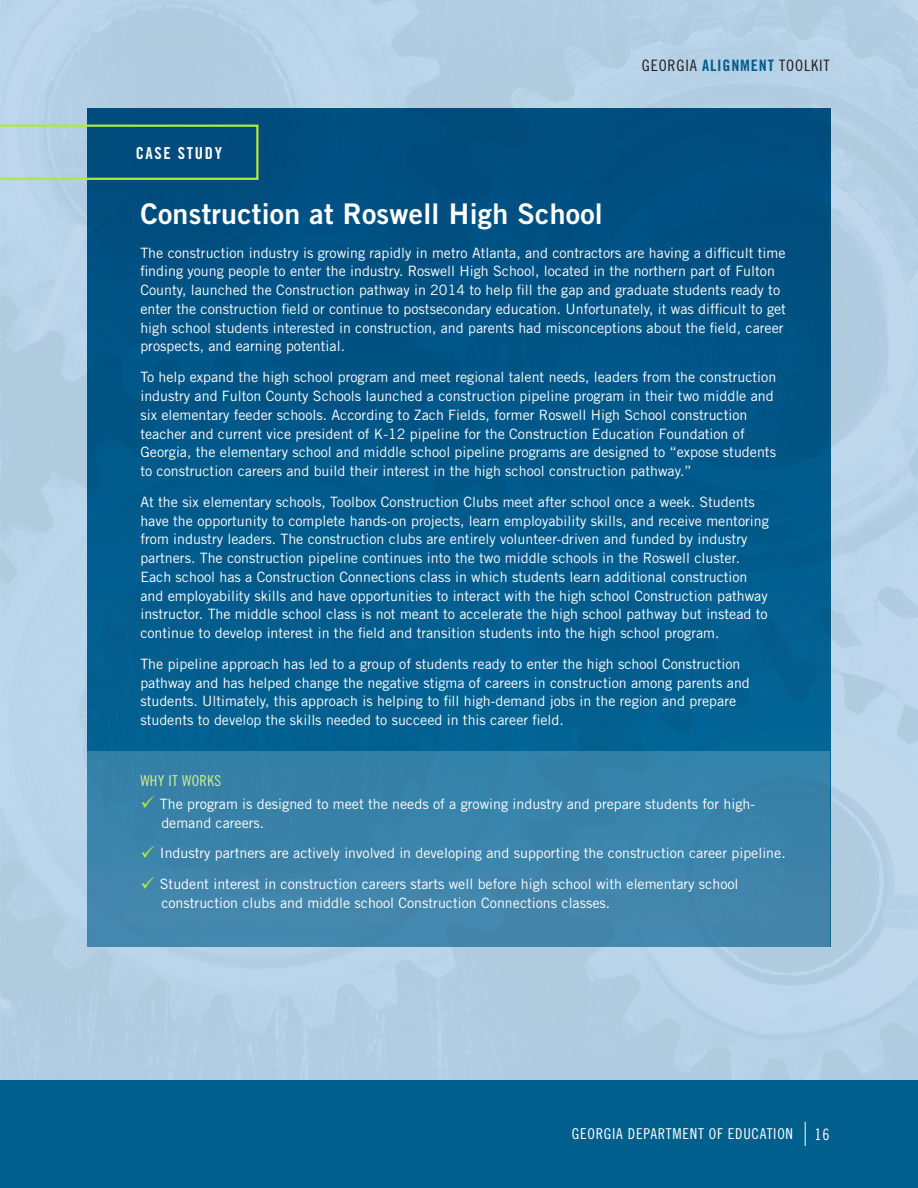
<style>
.page{position:relative;width:918px;height:1188px;background:#b5cfe4}
.page>*{position:absolute;margin:0;border:0;box-sizing:border-box;transform-origin:0 0}
.Case_Study_Title{font:28.5px "Trade Gothic LT Std Bd 2";letter-spacing:.01em;color:#fff}
.Case_Study_Head{font:16.5px "Trade Gothic LT Std Bd Cn 20";letter-spacing:.1em;color:#fff}
.t1{font:15.75px "Trade Gothic LT Std Cn 18";letter-spacing:.05em;color:#231f20}
.t2{font:15.75px "Trade Gothic LT Std Cn 18";color:#fff}
.t3{font:15px "Trade Gothic LT Std Cn 18";letter-spacing:.05em;color:#fff}
.t4{font:15px "Trade Gothic LT Std Cn 18";letter-spacing:.025em;color:#cff28b}
.Case_Study_Text{font:14.25px/18.8px "Trade Gothic LT Std";color:#fff}
.s1{font-family:"Trade Gothic LT Std Bd Cn 20";color:#005f8d}
.s2{color:#afe93d}
</style>
<div class="page">
<div style="left:88px;top:109px;width:742px;height:838px;background:#005889"></div>
<div style="left:88px;top:751px;width:742px;height:196px;background:#3b84ab"></div>
<div style="left:0;top:1080px;width:918px;height:108px;background:#005f8d"></div>
<svg style="left:0;top:125px;width:259px;height:55px"></svg>
<svg style="left:805px;top:1122px;width:1px;height:24px"></svg>
<p class="Case_Study_Head" style="left:136px;top:143px;width:88px">CASE STUDY</p>
<p class="t1" style="left:642px;top:56px;width:189px">GEORGIA <span class="s1">ALIGNMENT</span> TOOLKIT</p>
<p class="Case_Study_Title" style="left:140px;top:196px;width:464px">Construction at Roswell High School</p>
<p class="Case_Study_Text" style="left:140px;top:243px;width:647px">The construction industry is growing rapidly in metro Atlanta, and contractors are having a difficult time finding young people to enter the industry. Roswell High School, located in the northern part of Fulton County, launched the Construction pathway in 2014 to help fill the gap and graduate students ready to enter the construction field or continue to postsecondary education. Unfortunately, it was difficult to get high school students interested in construction, and parents had misconceptions about the field, career prospects, and earning potential.</p>
<p class="Case_Study_Text" style="left:140px;top:368px;width:637px">To help expand the high school program and meet regional talent needs, leaders from the construction industry and Fulton County Schools launched a construction pipeline program in their two middle and six elementary feeder schools. According to Zach Fields, former Roswell High School construction teacher and current vice president of K-12 pipeline for the Construction Education Foundation of Georgia, the elementary school and middle school pipeline programs are designed to “expose students to construction careers and build their interest in the high school construction pathway.”</p>
<p class="Case_Study_Text" style="left:140px;top:492px;width:630px">At the six elementary schools, Toolbox Construction Clubs meet after school once a week. Students have the opportunity to complete hands-on projects, learn employability skills, and receive mentoring from industry leaders. The construction clubs are entirely volunteer-driven and funded by industry partners. The construction pipeline continues into the two middle schools in the Roswell cluster.<br>Each school has a Construction Connections class in which students learn additional construction and employability skills and have opportunities to interact with the high school Construction pathway instructor. The middle school class is not meant to accelerate the high school pathway but instead to continue to develop interest in the field and transition students into the high school program.</p>
<p class="Case_Study_Text" style="left:140px;top:654px;width:611px">The pipeline approach has led to a group of students ready to enter the high school Construction pathway and has helped change the negative stigma of careers in construction among parents and students. Ultimately, this approach is helping to fill high-demand jobs in the region and prepare students to develop the skills needed to succeed in this career field.</p>
<p class="t4" style="left:140px;top:771px;width:82px">WHY IT WORKS</p>
<p class="Case_Study_Text" style="left:161px;top:794px;width:595px;text-indent:-21px"><span class="s2">✓</span> The program is designed to meet the needs of a growing industry and prepare students for high&shy;demand careers.</p>
<p class="Case_Study_Text" style="left:140px;top:844px;width:647px"><span class="s2">✓</span> Industry partners are actively involved in developing and supporting the construction career pipeline.</p>
<p class="Case_Study_Text" style="left:161px;top:875px;width:579px;text-indent:-21px"><span class="s2">✓</span> Student interest in construction careers starts well before high school with elementary school construction clubs and middle school Construction Connections classes.</p>
<p class="t3" style="left:572px;top:1125px;width:223px">GEORGIA DEPARTMENT OF EDUCATION</p>
<p class="t2" style="left:815px;top:1125px;width:17px">16</p>
</div>
